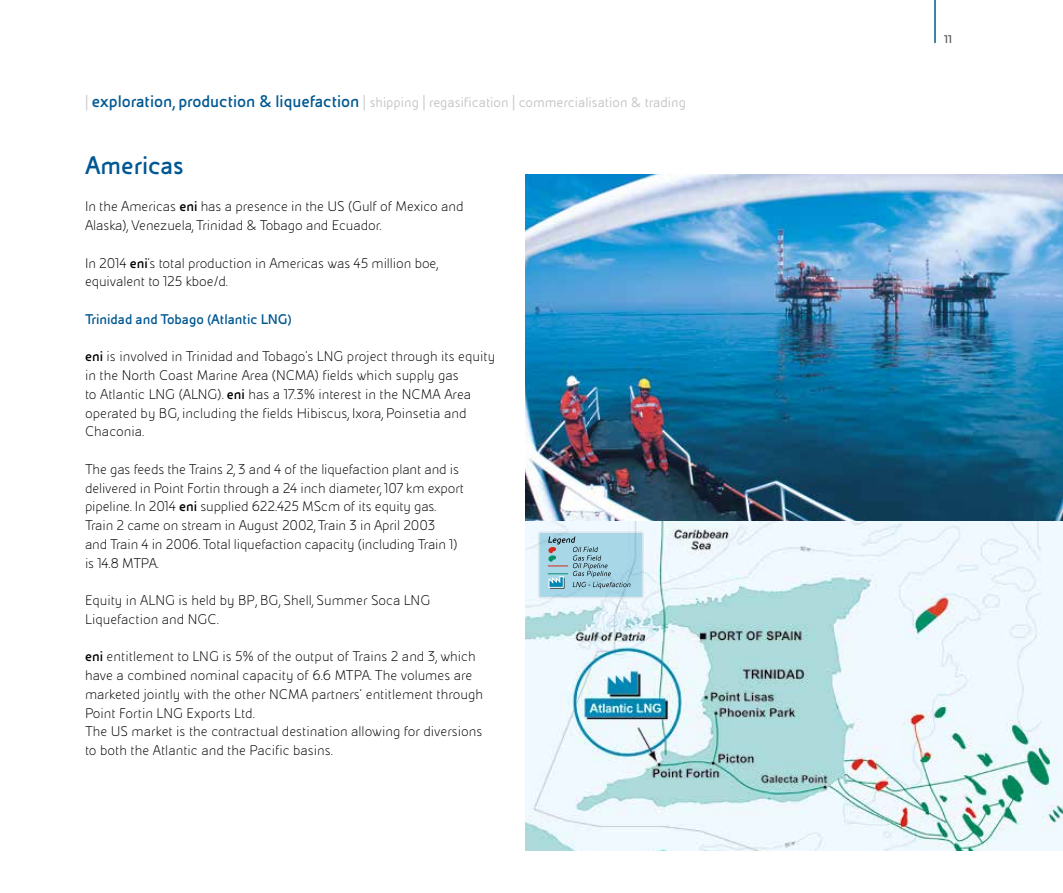
<style>
.page{position:relative;width:1063px;height:893px;background:#fff}
.page>*{position:absolute;margin:0;border:0;box-sizing:border-box;transform-origin:0 0}
.t1{font:700 27px "Eni Exp";color:#005892}
.t2{font:300 15px/18.8px "Eni Exp";letter-spacing:-.005em;color:#000}
.t3{font:15px "Eni Exp";color:#c6c6c6}
.t4{font:700 15px "Eni Exp";color:#005892}
.t5{font:700 12px "Eni Exp";color:#575756}
.s1{font-weight:700;font-size:18px;color:#005892}
.s2{font-weight:700}
</style>
<div class="page">
<hr style="left:934px;top:0;width:2px;height:43px;background:#005892">
<img style="left:525px;top:174px;width:538px;height:348px">
<img style="left:525px;top:522px;width:538px;height:329px">
<div style="left:539px;top:532px;width:104px;height:66px;background:#a8d7e8;border-radius:2px"></div>
<div style="left:538px;top:531px;width:106px;height:67px;border:2px solid #c6c6c6;border-radius:2px"></div>
<svg style="left:548px;top:536px;width:83px;height:52px"></svg>
<p class="t3" style="left:85px;top:95px;width:602px">| <span class="s1">exploration, production &amp; liquefaction</span> | shipping | regasification | commercialisation &amp; trading</p>
<h1 class="t1" style="left:85px;top:151px;width:100px">Americas</h1>
<p class="t2" style="left:85px;top:198px;width:380px">In the Americas <span class="s2">eni</span> has a presence in the US (Gulf of Mexico and<br>Alaska), Venezuela, Trinidad &amp; Tobago and Ecuador.</p>
<p class="t2" style="left:85px;top:254px;width:355px">In 2014 <span class="s2">eni</span>’s total production in Americas was 45 million boe, equivalent to 125 kboe/d.</p>
<p class="t4" style="left:85px;top:311px;width:208px">Trinidad and Tobago (Atlantic LNG)</p>
<p class="t2" style="left:85px;top:348px;width:412px"><span class="s2">eni</span> is involved in Trinidad and Tobago’s LNG project through its equity in the North Coast Marine Area (NCMA) fields which supply gas<br>to Atlantic LNG (ALNG). <span class="s2">eni</span> has a 17.3% interest in the NCMA Area operated by BG, including the fields Hibiscus, Ixora, Poinsetia and Chaconia.</p>
<p class="t2" style="left:85px;top:460px;width:381px">The gas feeds the Trains 2, 3 and 4 of the liquefaction plant and is delivered in Point Fortin through a 24 inch diameter, 107 km export pipeline. In 2014 <span class="s2">eni</span> supplied 622.425 MScm of its equity gas.<br>Train 2 came on stream in August 2002, Train 3 in April 2003<br>and Train 4 in 2006. Total liquefaction capacity (including Train 1) is 14.8 MTPA.</p>
<p class="t2" style="left:85px;top:591px;width:347px">Equity in ALNG is held by BP, BG, Shell, Summer Soca LNG<br>Liquefaction and NGC.</p>
<p class="t2" style="left:85px;top:648px;width:400px"><span class="s2">eni</span> entitlement to LNG is 5% of the output of Trains 2 and 3, which have a combined nominal capacity of 6.6 MTPA. The volumes are marketed jointly with the other NCMA partners’ entitlement through Point Fortin LNG Exports Ltd.<br>The US market is the contractual destination allowing for diversions to both the Atlantic and the Pacific basins.</p>
<p class="t5" style="left:944px;top:33px;width:9px">11</p>
</div>
